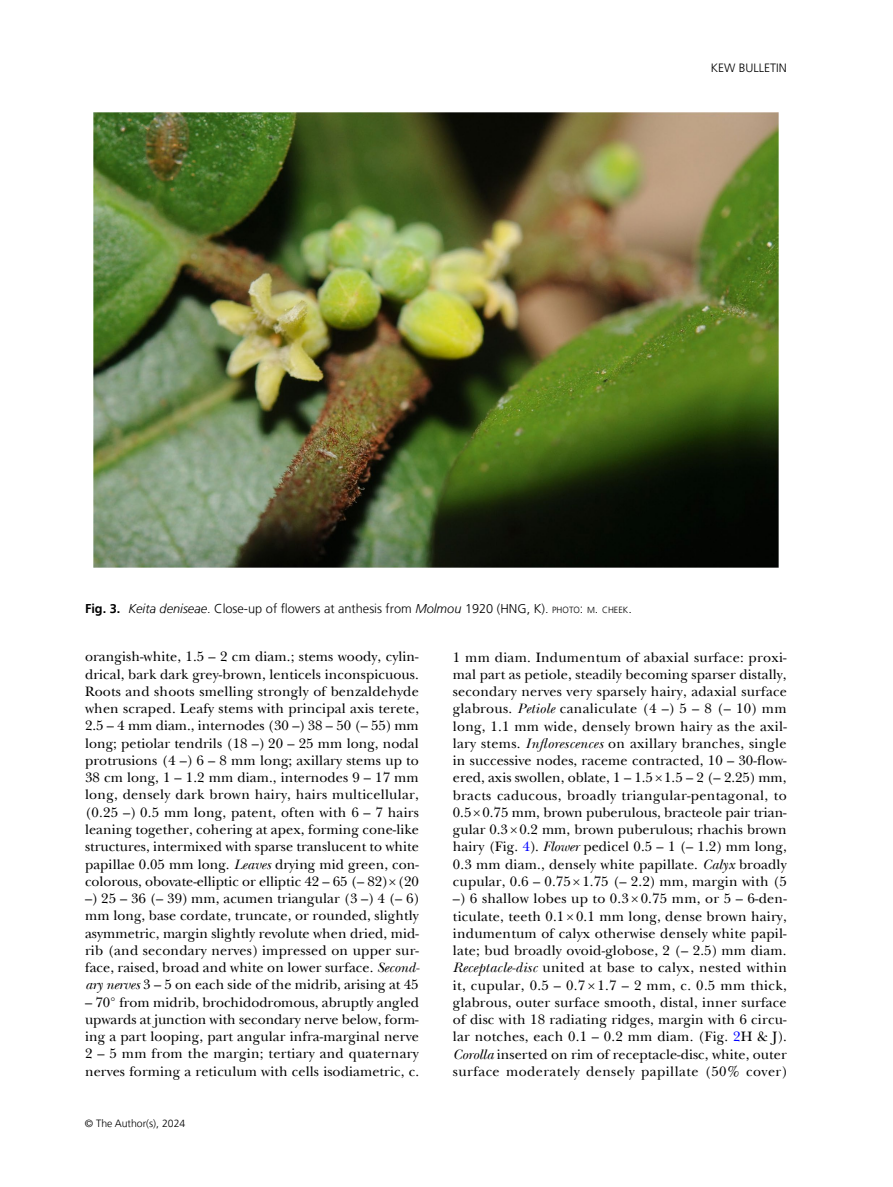
<style>
.page{position:relative;width:893px;height:1187px;background:#fff}
.page>*{position:absolute;margin:0;border:0;box-sizing:border-box;transform-origin:0 0}
.t1{font:14.25px/17.2px "New Baskerville Unic";letter-spacing:.005em;color:#000;text-align:justify}
.t2{font:14.25px/17.2px "New Baskerville Unic 2";letter-spacing:.005em;color:#000}
.t3{font:12.75px "Frutiger Unic Light 3";color:#000}
.t4{font:300 12px "Frutiger Unic";color:#000}
.t5{font:10.5px "Frutiger Unic Light 4";color:#000}
.s1{font-family:"Frutiger Unic";font-weight:700}
.s2{font-family:"Frutiger Unic";font-weight:300;font-style:italic}
.s3{font-family:"Frutiger Unic";font-weight:300}
.s4{font-family:"Frutiger Unic";font-weight:300;font-size:8.85px}
.s5{font-style:italic}
.s6{font-family:"New Baskerville Unic 2"}
.s7{font-family:"New Baskerville Unic"}
.s8{font-family:"New Baskerville Unic Italic 2"}
.s9{color:#00f}
</style>
<div class="page">
<img style="left:93px;top:113px;width:685px;height:454px">
<p class="t4" style="left:711px;top:61px;width:77px">KEW BULLETIN</p>
<p class="t3" style="left:85px;top:601px;width:548px"><span class="s1">Fig. 3.</span> <span class="s2">Keita deniseae</span>. Close-up of flowers at anthesis from <span class="s2">Molmou</span> <span class="s3">1920 (HNG, K).</span> <span class="s4">PHOTO</span><span class="s3">:</span> <span class="s4">M</span><span class="s3">.</span> <span class="s4">CHEEK</span><span class="s3">.</span></p>
<p class="t1" style="left:85px;top:648px;width:336px">orangish-white, 1.5 – 2 cm diam.; stems woody, cylin&shy;drical, bark dark grey-brown, lenticels inconspicuous.<br>Roots and shoots smelling strongly of benzaldehyde when scraped. Leafy stems with principal axis terete, 2.5 – 4 mm diam., internodes (30 –) 38 – 50 (– 55) mm long; petiolar tendrils (18 –) 20 – 25 mm long, nodal protrusions (4 –) 6 – 8 mm long; axillary stems up to 38 cm long, 1 – 1.2 mm diam., internodes 9 – 17 mm long, densely dark brown hairy, hairs multicellular, (0.25 –) 0.5 mm long, patent, often with 6 – 7 hairs leaning together, cohering at apex, forming cone-like structures, intermixed with sparse translucent to white papillae 0.05 mm long. <span class="s5">Leaves</span> <span class="s6">drying mid green, con&shy;</span>colorous, obovate-elliptic or elliptic 42 – 65 (– 82)×(20 –) 25 – 36 (– 39) mm, acumen triangular (3 –) 4 (– 6)</p>
<p class="t2" style="left:85px;top:907px;width:335px">mm long, base cordate, truncate, or rounded, slightly asymmetric, margin slightly revolute when dried, mid<span class="s7">-</span></p>
<p class="t1" style="left:85px;top:941px;width:336px">rib (and secondary nerves) impressed on upper sur&shy;face, raised, broad and white on lower surface. <span class="s5">Second&shy;ary nerves</span> 3 – 5 on each side of the midrib, arising at 45</p>
<p class="t1" style="left:85px;top:993px;width:335px">– 70° from midrib, brochidodromous, abruptly angled upwards at junction with secondary nerve below, form&shy;ing a part looping, part angular infra-marginal nerve 2 – 5 mm from the margin; tertiary and quaternary nerves forming a reticulum with cells isodiametric, c.</p>
<p class="t5" style="left:85px;top:1116px;width:102px">© The Author(s), 2024</p>
<p class="t1" style="left:453px;top:648px;width:335px">1 mm diam. Indumentum of abaxial surface: proxi-</p>
<p class="t2" style="left:453px;top:665px;width:335px">mal part as petiole, steadily becoming sparser distally,</p>
<p class="t1" style="left:453px;top:682px;width:336px">secondary nerves very sparsely hairy, adaxial surface glabrous. <span class="s5">Petiole</span> canaliculate (4 –) 5 – 8 (– 10) mm long, 1.1 mm wide, densely brown hairy as the axil&shy;lary stems. <span class="s8">Inflorescences</span> on axillary branches, single in successive nodes, raceme contracted, 10 – 30-flow&shy;ered, axis swollen, oblate, 1 – 1.5 ×1.5 – 2 (– 2.25) mm, bracts caducous, broadly triangular-pentagonal, to 0.5×0.75 mm, brown puberulous, bracteole pair trian&shy;gular 0.3 × 0.2 mm, brown puberulous; rhachis brown hairy (Fig. <span class="s9">4</span>). <span class="s8">Flower</span> pedicel 0.5 – 1 (– 1.2) mm long, 0.3 mm diam., densely white papillate. <span class="s5">Calyx</span> <span class="s6">broadly </span>cupular, 0.6 – 0.75 × 1.75 (– 2.2) mm, margin with (5 –) 6 shallow lobes up to 0.3 × 0.75 mm, or 5 – 6-den&shy;ticulate, teeth 0.1 × 0.1 mm long, dense brown hairy, indumentum of calyx otherwise densely white papil&shy;late; bud broadly ovoid-globose, 2 (– 2.5) mm diam.<br><span class="s5">Receptacle-disc</span> united at base to calyx, nested within it, cupular, 0.5 – 0.7 × 1.7 – 2 mm, c. 0.5 mm thick,</p>
<p class="t2" style="left:453px;top:993px;width:335px">glabrous, outer surface smooth, distal, inner surface</p>
<p class="t1" style="left:453px;top:1010px;width:335px">of disc with 18 radiating ridges, margin with 6 circu&shy;lar notches, each 0.1 – 0.2 mm diam. (Fig. <span class="s9">2</span>H &amp; J).<br><span class="s5">Corolla</span> inserted on rim of receptacle-disc, white, outer surface moderately densely papillate (50% cover)</p>
</div>
